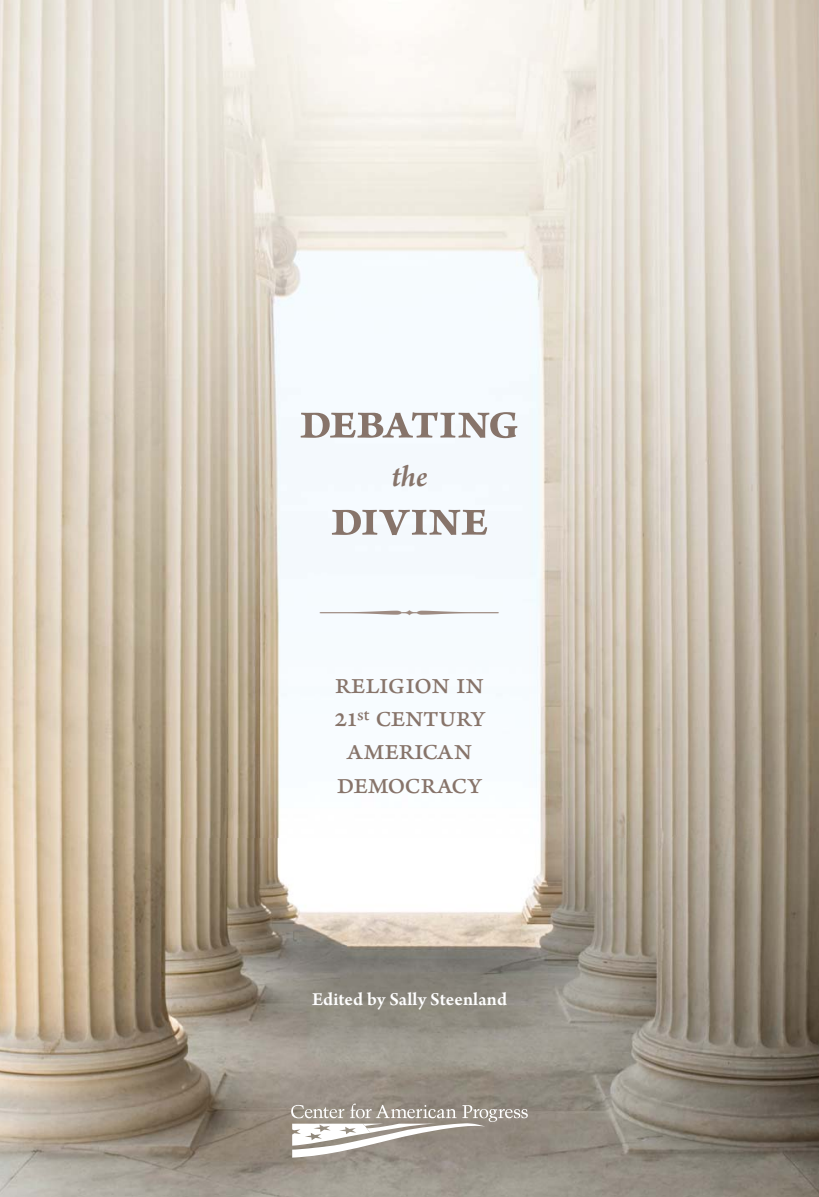
<style>
.page{position:relative;width:819px;height:1197px;background:#fff}
.page>*{position:absolute;margin:0;border:0;box-sizing:border-box;transform-origin:0 0}
.t1{font:600 56px "Arno Pro";letter-spacing:-.04em;color:#87746a}
.t2{font:600 56px "Arno Pro";letter-spacing:-.01em;color:#87746a}
.t3{font:43.75px "Dalliance Flourishes";color:#9e8b82}
.t4{font:31.5px/33.2px "Arno Pro";letter-spacing:-.01em;color:#87746a;text-align:center}
.t5{font:italic 600 31.5px "Arno Pro";color:#87746a}
.t6{font:600 19.25px "Arno Pro";letter-spacing:.01em;color:#fff}
.s1{font-size:26.25px}
</style>
<div class="page">
<img style="left:0;top:0;width:819px;height:1197px">
<svg style="left:291px;top:1104px;width:237px;height:54px"></svg>
<h1 class="t1" style="left:299px;top:396px;width:222px">DEBATING</h1>
<p class="t5" style="left:392px;top:462px;width:37px">the</p>
<h1 class="t2" style="left:331px;top:493px;width:159px">DIVINE</h1>
<h2 class="t3" style="left:321px;top:587px;width:179px">#43</h2>
<p class="t4" style="left:333px;top:669px;width:154px">Religion in<br>21<span class="s1">st</span> century<br>American<br>Democracy</p>
<p class="t6" style="left:312px;top:990px;width:196px">Edited by Sally Steenland</p>
</div>
